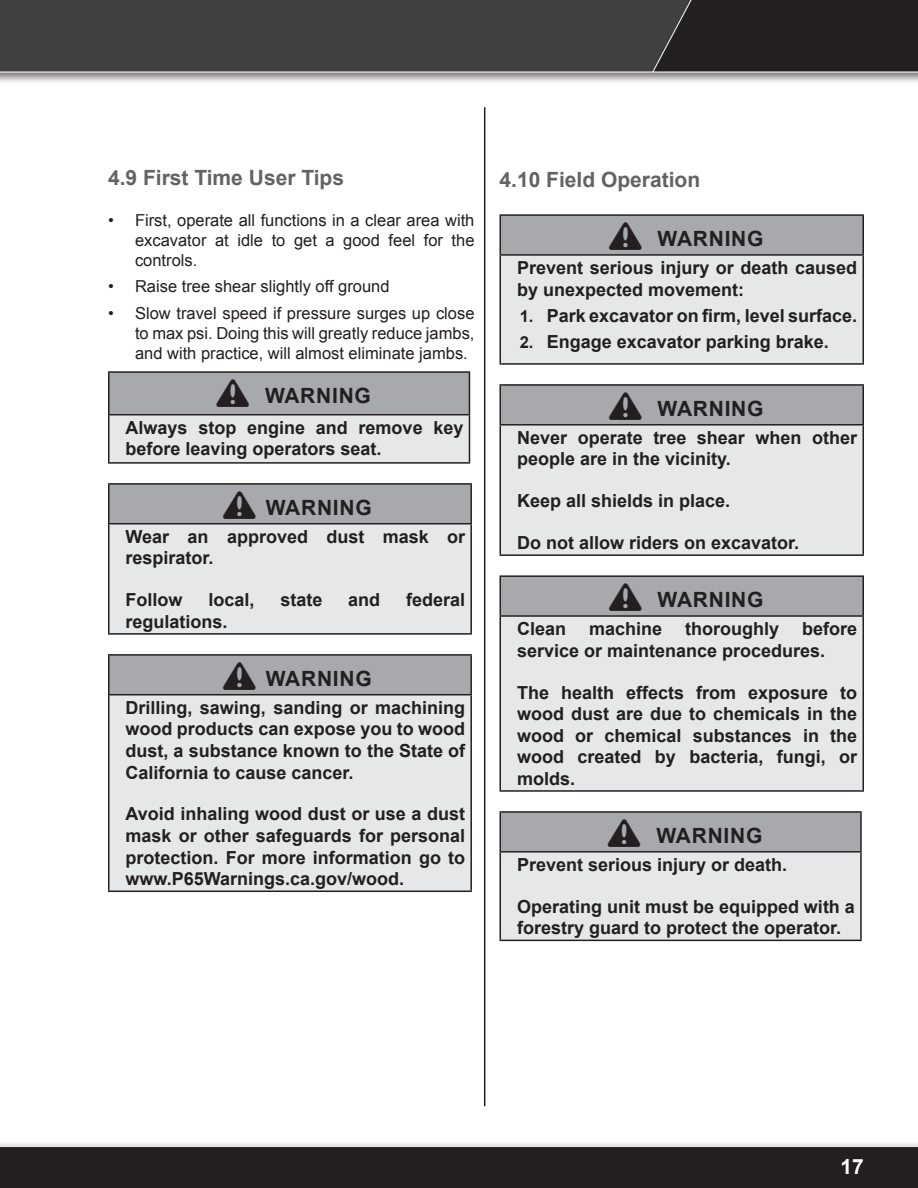
<style>
.page{position:relative;width:918px;height:1188px;background:#fff}
.page>*{position:absolute;margin:0;border:0;box-sizing:border-box;transform-origin:0 0}
.Warnings{font:700 21px "Arial";letter-spacing:.035em;color:#231f20}
.Secondary_Heading{font:700 21px "Arial";color:#636366}
.t1{font:700 21px "Arial";color:#fff}
.Warning_Text{font:700 18px/21.6px "Arial";color:#231f20}
.t2{font:16.5px/19.8px "Arial";color:#231f20;text-align:justify}
.s1{font-family:"Warning Box";font-weight:400;font-size:30px}
.s2{font-size:16.5px}
</style>
<div class="page">
<img style="left:0;top:0;width:918px;height:1188px">
<hr style="left:484px;top:107px;width:1px;height:999px;background:#231f20">
<div style="left:109px;top:372px;width:360px;height:43px;background:#a8a9ad"></div>
<div style="left:109px;top:415px;width:360px;height:48px;background:#e6e7e9"></div>
<hr style="left:108px;top:371px;width:362px;height:2px;background:#231f20">
<hr style="left:108px;top:373px;width:2px;height:41px;background:#231f20">
<hr style="left:469px;top:373px;width:1px;height:41px;background:#231f20">
<hr style="left:108px;top:414px;width:362px;height:1px;background:#231f20">
<hr style="left:108px;top:415px;width:2px;height:47px;background:#231f20">
<hr style="left:469px;top:415px;width:1px;height:47px;background:#231f20">
<hr style="left:108px;top:462px;width:362px;height:2px;background:#231f20">
<div style="left:109px;top:484px;width:362px;height:40px;background:#a8a9ad"></div>
<div style="left:109px;top:524px;width:362px;height:110px;background:#e6e7e9"></div>
<hr style="left:108px;top:483px;width:364px;height:2px;background:#231f20">
<hr style="left:108px;top:485px;width:2px;height:38px;background:#231f20">
<hr style="left:470px;top:485px;width:2px;height:38px;background:#231f20">
<hr style="left:108px;top:523px;width:364px;height:1px;background:#231f20">
<hr style="left:108px;top:524px;width:2px;height:109px;background:#231f20">
<hr style="left:470px;top:524px;width:2px;height:109px;background:#231f20">
<hr style="left:108px;top:633px;width:364px;height:2px;background:#231f20">
<div style="left:109px;top:655px;width:362px;height:40px;background:#a8a9ad"></div>
<div style="left:109px;top:695px;width:362px;height:196px;background:#e6e7e9"></div>
<hr style="left:108px;top:654px;width:364px;height:2px;background:#231f20">
<hr style="left:108px;top:656px;width:2px;height:38px;background:#231f20">
<hr style="left:470px;top:656px;width:2px;height:38px;background:#231f20">
<hr style="left:108px;top:694px;width:364px;height:1px;background:#231f20">
<hr style="left:108px;top:695px;width:2px;height:196px;background:#231f20">
<hr style="left:470px;top:695px;width:2px;height:196px;background:#231f20">
<hr style="left:108px;top:891px;width:364px;height:1px;background:#231f20">
<div style="left:500px;top:215px;width:363px;height:40px;background:#a8a9ad"></div>
<div style="left:500px;top:255px;width:363px;height:109px;background:#e6e7e9"></div>
<hr style="left:500px;top:214px;width:364px;height:2px;background:#231f20">
<hr style="left:500px;top:216px;width:1px;height:38px;background:#231f20">
<hr style="left:862px;top:216px;width:2px;height:38px;background:#231f20">
<hr style="left:500px;top:254px;width:364px;height:2px;background:#231f20">
<hr style="left:500px;top:256px;width:1px;height:107px;background:#231f20">
<hr style="left:862px;top:256px;width:2px;height:107px;background:#231f20">
<hr style="left:500px;top:363px;width:364px;height:2px;background:#231f20">
<div style="left:500px;top:385px;width:363px;height:40px;background:#a8a9ad"></div>
<div style="left:500px;top:425px;width:363px;height:130px;background:#e6e7e9"></div>
<hr style="left:500px;top:384px;width:364px;height:2px;background:#231f20">
<hr style="left:500px;top:386px;width:1px;height:38px;background:#231f20">
<hr style="left:862px;top:386px;width:2px;height:38px;background:#231f20">
<hr style="left:500px;top:424px;width:364px;height:2px;background:#231f20">
<hr style="left:500px;top:426px;width:1px;height:128px;background:#231f20">
<hr style="left:862px;top:426px;width:2px;height:128px;background:#231f20">
<hr style="left:500px;top:554px;width:364px;height:2px;background:#231f20">
<div style="left:500px;top:576px;width:363px;height:40px;background:#a8a9ad"></div>
<div style="left:500px;top:616px;width:363px;height:175px;background:#e6e7e9"></div>
<hr style="left:500px;top:575px;width:364px;height:2px;background:#231f20">
<hr style="left:500px;top:577px;width:1px;height:38px;background:#231f20">
<hr style="left:862px;top:577px;width:2px;height:38px;background:#231f20">
<hr style="left:500px;top:615px;width:364px;height:2px;background:#231f20">
<hr style="left:500px;top:617px;width:1px;height:173px;background:#231f20">
<hr style="left:862px;top:617px;width:2px;height:173px;background:#231f20">
<hr style="left:500px;top:790px;width:364px;height:2px;background:#231f20">
<div style="left:500px;top:812px;width:361px;height:40px;background:#a8a9ad"></div>
<div style="left:500px;top:852px;width:361px;height:88px;background:#e6e7e9"></div>
<hr style="left:500px;top:811px;width:362px;height:2px;background:#231f20">
<hr style="left:500px;top:813px;width:1px;height:38px;background:#231f20">
<hr style="left:860px;top:813px;width:2px;height:38px;background:#231f20">
<hr style="left:500px;top:851px;width:362px;height:2px;background:#231f20">
<hr style="left:500px;top:853px;width:1px;height:87px;background:#231f20">
<hr style="left:860px;top:853px;width:2px;height:87px;background:#231f20">
<hr style="left:500px;top:940px;width:362px;height:1px;background:#231f20">
<p class="Secondary_Heading" style="left:108px;top:163px;width:238px">4.9 First Time User Tips</p>
<p class="Secondary_Heading" style="left:500px;top:164px;width:202px">4.10 Field Operation</p>
<p class="Warnings" style="left:613px;top:224px;width:152px"><span class="s1">^</span> WARNING</p>
<p class="Warning_Text" style="left:517px;top:257px;width:342px">Prevent serious injury or death caused by unexpected movement:</p>
<p class="Warning_Text" style="left:520px;top:305px;width:339px"><span class="s2">1.</span> Park excavator on firm, level surface.</p>
<p class="Warning_Text" style="left:520px;top:331px;width:308px"><span class="s2">2.</span> Engage excavator parking brake.</p>
<p class="Warnings" style="left:613px;top:394px;width:152px"><span class="s1">^</span> WARNING</p>
<p class="Warning_Text" style="left:517px;top:427px;width:342px">Never operate tree shear when other people are in the vicinity.</p>
<p class="Warning_Text" style="left:517px;top:490px;width:212px">Keep all shields in place.</p>
<p class="Warning_Text" style="left:517px;top:532px;width:281px">Do not allow riders on excavator.</p>
<p class="Warnings" style="left:613px;top:585px;width:152px"><span class="s1">^</span> WARNING</p>
<p class="Warning_Text" style="left:517px;top:618px;width:51px">Clean</p>
<p class="Warning_Text" style="left:589px;top:618px;width:75px">machine</p>
<p class="Warning_Text" style="left:685px;top:618px;width:95px">thoroughly</p>
<p class="t2" style="left:135px;top:210px;width:341px;text-indent:-27px">• First, operate all functions in a clear area with excavator at idle to get a good feel for the controls.</p>
<p class="t2" style="left:108px;top:277px;width:283px">• Raise tree shear slightly off ground</p>
<p class="t2" style="left:135px;top:303px;width:341px;text-indent:-27px">• Slow travel speed if pressure surges up close to max psi. Doing this will greatly reduce jambs, and with practice, will almost eliminate jambs.</p>
<p class="Warnings" style="left:220px;top:381px;width:152px"><span class="s1">^</span> WARNING</p>
<p class="Warning_Text" style="left:126px;top:417px;width:339px">Always stop engine and remove key before leaving operators seat.</p>
<p class="Warnings" style="left:227px;top:493px;width:146px"><span class="s1">^</span> WARNING</p>
<p class="Warning_Text" style="left:126px;top:526px;width:341px">Wear an approved dust mask or respirator.</p>
<p class="Warning_Text" style="left:126px;top:589px;width:59px">Follow</p>
<p class="Warning_Text" style="left:208px;top:589px;width:48px">local,</p>
<p class="Warning_Text" style="left:280px;top:589px;width:44px">state</p>
<p class="Warning_Text" style="left:348px;top:589px;width:34px">and</p>
<p class="Warning_Text" style="left:406px;top:589px;width:61px">federal</p>
<p class="Warning_Text" style="left:126px;top:611px;width:101px">regulations.</p>
<p class="Warnings" style="left:227px;top:664px;width:146px"><span class="s1">^</span> WARNING</p>
<p class="Warning_Text" style="left:126px;top:697px;width:341px;text-align:justify">Drilling, sawing, sanding or machining wood products can expose you to wood dust, a substance known to the State of California to cause cancer.</p>
<p class="Warning_Text" style="left:126px;top:804px;width:341px;text-align:justify">Avoid inhaling wood dust or use a dust mask or other safeguards for personal protection. For more information go to www.P65Warnings.ca.gov/wood.</p>
<p class="Warning_Text" style="left:517px;top:618px;width:342px;text-indent:285px">before service or maintenance procedures.</p>
<p class="Warning_Text" style="left:517px;top:682px;width:342px;text-align:justify">The health effects from exposure to wood dust are due to chemicals in the wood or chemical substances in the wood created by bacteria, fungi, or molds.</p>
<p class="Warnings" style="left:612px;top:821px;width:152px"><span class="s1">^</span> WARNING</p>
<p class="Warning_Text" style="left:517px;top:854px;width:269px">Prevent serious injury or death.</p>
<p class="Warning_Text" style="left:517px;top:896px;width:339px">Operating unit must be equipped with a forestry guard to protect the operator.</p>
<p class="t1" style="left:841px;top:1151px;width:25px">17</p>
</div>
